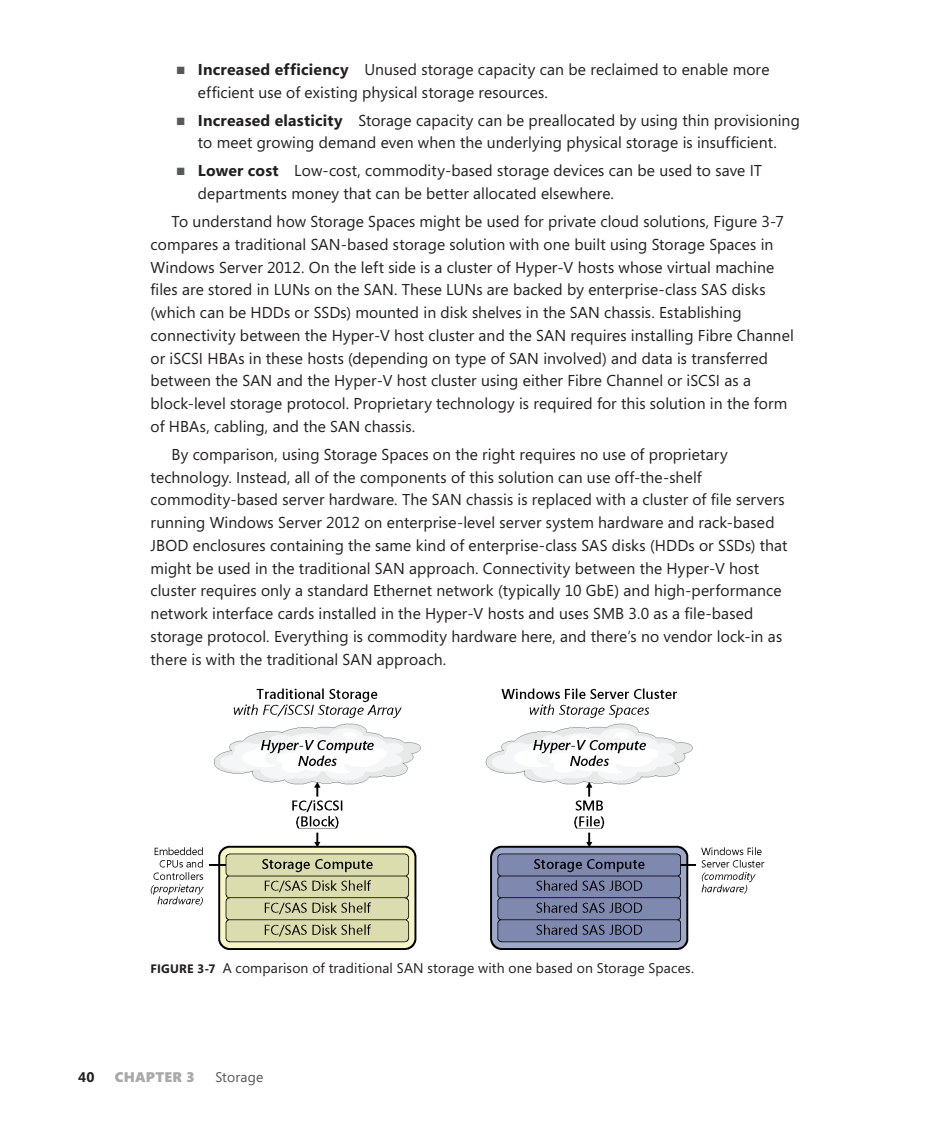
<style>
.page{position:relative;width:930px;height:1134px;background:#fff}
.page>*{position:absolute;margin:0;border:0;box-sizing:border-box;transform-origin:0 0}
.t1{font:15.75px/22.8px "Segoe";letter-spacing:.005em;color:#231f20}
.t2{font:14px "Segoe";letter-spacing:.01em;color:#231f20}
.t3{font:900 14px "Segoe";letter-spacing:.015em;color:#a8a9ad}
.t4{font:14px "Segoe";letter-spacing:.01em;color:#57585a}
.t5{font:700 14px "Segoe";color:#231f20}
.s1{color:#57585a}
.s2{font-weight:700}
.s3{font-weight:700;font-size:12.25px}
</style>
<div class="page">
<img style="left:151px;top:688px;width:614px;height:262px">
<p class="t1" style="left:198px;top:57px;width:573px;text-indent:-21px"><span class="s1">■</span> <span class="s2">Increased efficiency</span> Unused storage capacity can be reclaimed to enable more efficient use of existing physical storage resources.</p>
<p class="t1" style="left:177px;top:108px;width:624px;text-align:center"><span class="s1">■</span> <span class="s2">Increased elasticity</span> Storage capacity can be preallocated by using thin provisioning to meet growing demand even when the underlying physical storage is insufficient.</p>
<p class="t1" style="left:198px;top:159px;width:565px;text-indent:-21px"><span class="s1">■</span> <span class="s2">Lower cost</span> Low-cost, commodity-based storage devices can be used to save IT departments money that can be better allocated elsewhere.</p>
<p class="t1" style="left:150px;top:210px;width:644px;text-indent:21px">To understand how Storage Spaces might be used for private cloud solutions, Figure 3-7 compares a traditional SAN-based storage solution with one built using Storage Spaces in Windows Server 2012. On the left side is a cluster of Hyper-V hosts whose virtual machine files are stored in LUNs on the SAN. These LUNs are backed by enterprise-class SAS disks (which can be HDDs or SSDs) mounted in disk shelves in the SAN chassis. Establishing connectivity between the Hyper-V host cluster and the SAN requires installing Fibre Channel or iSCSI HBAs in these hosts (depending on type of SAN involved) and data is transferred between the SAN and the Hyper-V host cluster using either Fibre Channel or iSCSI as a block-level storage protocol. Proprietary technology is required for this solution in the form of HBAs, cabling, and the SAN chassis.</p>
<p class="t1" style="left:150px;top:442px;width:638px;text-indent:21px">By comparison, using Storage Spaces on the right requires no use of proprietary technology. Instead, all of the components of this solution can use off-the-shelf commodity-based server hardware. The SAN chassis is replaced with a cluster of file servers running Windows Server 2012 on enterprise-level server system hardware and rack-based JBOD enclosures containing the same kind of enterprise-class SAS disks (HDDs or SSDs) that might be used in the traditional SAN approach. Connectivity between the Hyper-V host cluster requires only a standard Ethernet network (typically 10 GbE) and high-performance network interface cards installed in the Hyper-V hosts and uses SMB 3.0 as a file-based storage protocol. Everything is commodity hardware here, and there’s no vendor lock-in as there is with the traditional SAN approach.</p>
<p class="t2" style="left:150px;top:958px;width:544px"><span class="s3">FIGURE 3-7</span> A comparison of traditional SAN storage with one based on Storage Spaces.</p>
<p class="t5" style="left:78px;top:1067px;width:18px">40</p>
<p class="t3" style="left:115px;top:1067px;width:81px">CHAPTER 3</p>
<p class="t4" style="left:215px;top:1067px;width:49px">Storage</p>
</div>
